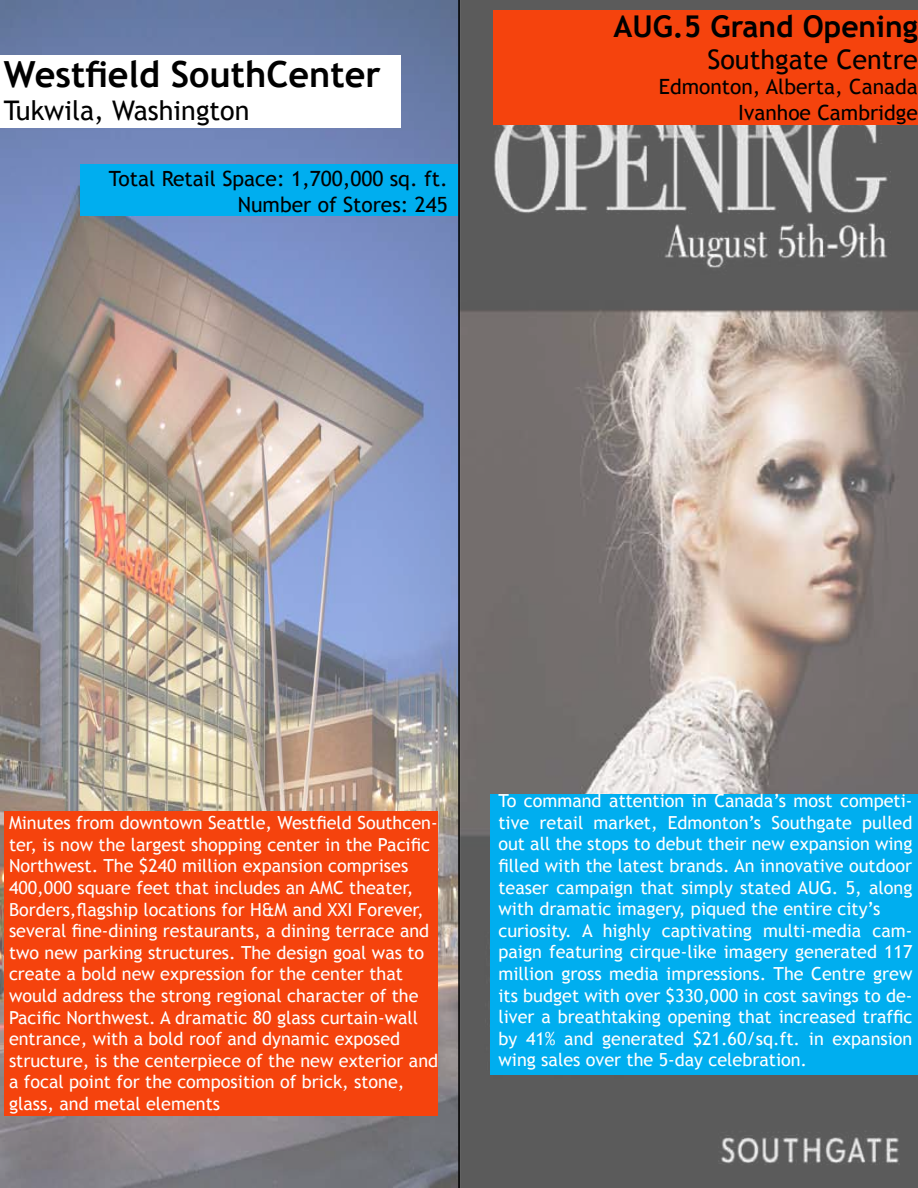
<style>
.page{position:relative;width:918px;height:1188px;background:#fff}
.page>*{position:absolute;margin:0;border:0;box-sizing:border-box;transform-origin:0 0}
.t1{font:700 36px "Trebuchet MS";color:#000}
.t2{font:700 30px "Trebuchet MS";color:#000}
.t3{font:27px "Trebuchet MS";color:#000}
.t4{font:21px/25.2px "Trebuchet MS";color:#000;text-align:right}
.t5{font:18px/21.6px "Trebuchet MS";color:#fff}
</style>
<div class="page">
<img style="left:1px;top:0;width:917px;height:1188px">
<div style="left:1px;top:55px;width:400px;height:73px;background:#fff"></div>
<div style="left:81px;top:165px;width:377px;height:51px;background:#00aeef"></div>
<div style="left:4px;top:812px;width:434px;height:304px;background:#f5430d"></div>
<div style="left:494px;top:10px;width:424px;height:115px;background:#f5430d"></div>
<div style="left:490px;top:794px;width:428px;height:280px;background:#00aeef"></div>
<hr style="left:458px;top:0;width:2px;height:1188px;background:#000">
<h1 class="t1" style="left:4px;top:52px;width:379px">Westfield SouthCenter</h1>
<h3 class="t3" style="left:4px;top:94px;width:247px">Tukwila, Washington</h3>
<p class="t4" style="left:109px;top:167px;width:340px">Total Retail Space: 1,700,000 sq. ft.<br>Number of Stores: 245</p>
<h2 class="t2" style="left:613px;top:7px;width:306px">AUG.5 Grand Opening</h2>
<h3 class="t3" style="left:707px;top:44px;width:212px">Southgate Centre</h3>
<p class="t4" style="left:659px;top:75px;width:261px">Edmonton, Alberta, Canada<br>Ivanhoe Cambridge</p>
<p class="t5" style="left:9px;top:812px;width:431px">Minutes from downtown Seattle, Westfield Southcen&shy;ter, is now the largest shopping center in the Pacific Northwest. The $240 million expansion comprises 400,000 square feet that includes an AMC theater, Borders,flagship locations for H&amp;M and XXI Forever, several fine-dining restaurants, a dining terrace and two new parking structures. The design goal was to create a bold new expression for the center that would address the strong regional character of the Pacific Northwest. A dramatic 80 glass curtain-wall entrance, with a bold roof and dynamic exposed structure, is the centerpiece of the new exterior and a focal point for the composition of brick, stone, glass, and metal elements</p>
<p class="t5" style="left:498px;top:790px;width:416px">To command attention in Canada’s most competi&shy;tive retail market, Edmonton’s Southgate pulled out all the stops to debut their new expansion wing filled with the latest brands. An innovative outdoor teaser campaign that simply stated AUG. 5, along with dramatic imagery, piqued the entire city’s curiosity. A highly captivating multi-media cam&shy;paign featuring cirque-like imagery generated 117 million gross media impressions. The Centre grew its budget with over $330,000 in cost savings to de&shy;liver a breathtaking opening that increased traffic by 41% and generated $21.60/sq.ft. in expansion wing sales over the 5-day celebration.</p>
</div>
